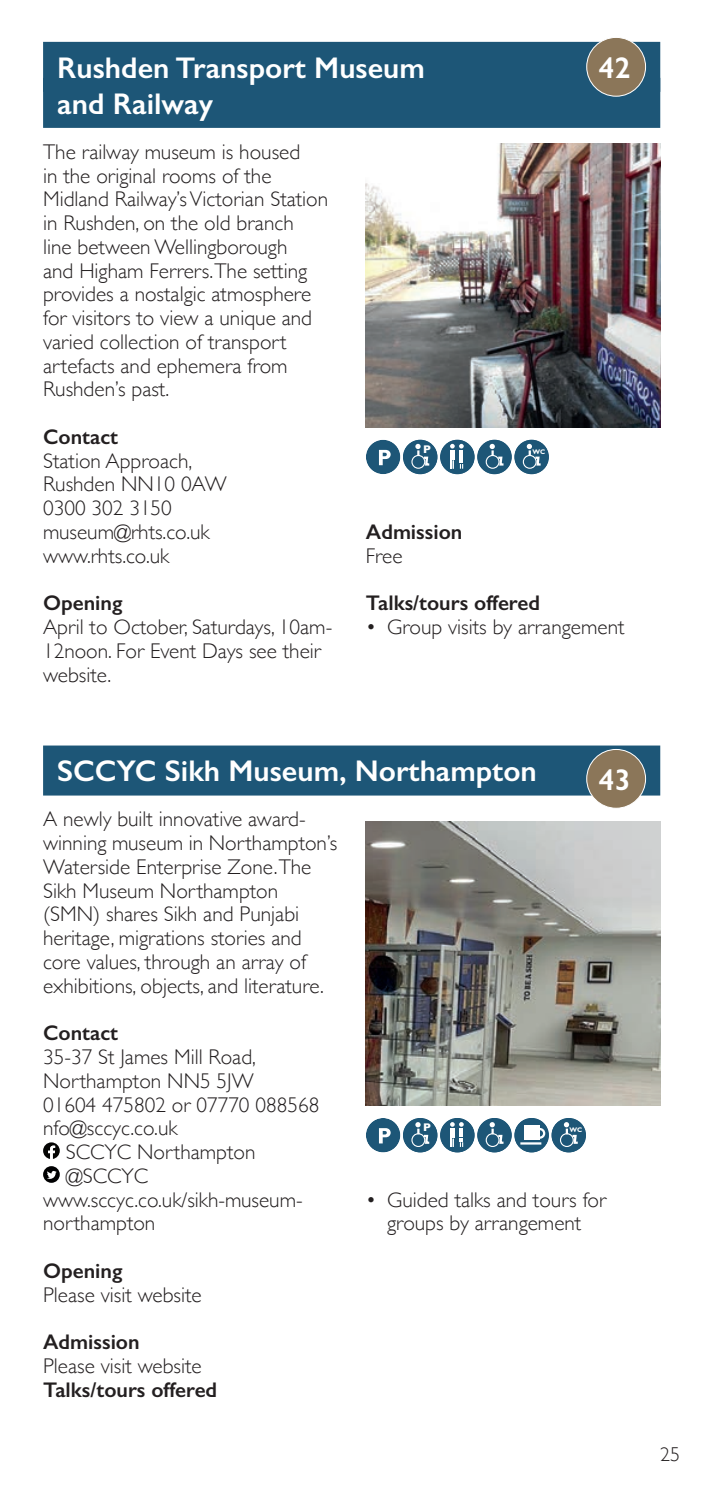
<style>
.page{position:relative;width:704px;height:1489px;background:#fff}
.page>*{position:absolute;margin:0;border:0;box-sizing:border-box;transform-origin:0 0}
.t1{font:600 30px/36px "Gill Sans";color:#fff}
.t2{font:300 21.25px/23.8px "Gill Sans";color:#231f20}
.t3{font:600 21.25px "Gill Sans";color:#231f20}
.t4{font:300 20px "Gill Sans";color:#231f20}
.t5{font:700 11.25px "Gill Sans";color:#fff}
.t6{font:700 6.75px "Gill Sans";color:#fff}
</style>
<div class="page">
<div style="left:43px;top:745px;width:617px;height:50px;background:#1d5677"></div>
<svg style="left:43px;top:1142px;width:17px;height:17px"></svg>
<svg style="left:43px;top:1166px;width:17px;height:16px"></svg>
<svg style="left:47px;top:1170px;width:10px;height:8px"></svg>
<div style="left:43px;top:42px;width:617px;height:50px;background:#1d5677"></div>
<div style="left:43px;top:78px;width:617px;height:50px;background:#1d5677"></div>
<div style="left:586px;top:37px;width:59px;height:59px;background:#8b7659;border-radius:50%"></div>
<div style="left:586px;top:37px;width:59px;height:60px;border:1px solid #fff;border-radius:50%"></div>
<div style="left:440px;top:440px;width:34px;height:34px;background:#1d5677;border-radius:50%"></div>
<svg style="left:450px;top:444px;width:13px;height:24px"></svg>
<div style="left:477px;top:440px;width:34px;height:34px;background:#1d5677;border-radius:50%"></div>
<div style="left:485px;top:455px;width:14px;height:14px;border:1px solid #fff;border-radius:50%"></div>
<svg style="left:489px;top:444px;width:15px;height:22px"></svg>
<div style="left:403px;top:440px;width:34px;height:34px;background:#1d5677;border-radius:50%"></div>
<div style="left:411px;top:455px;width:14px;height:14px;border:1px solid #fff;border-radius:50%"></div>
<svg style="left:415px;top:444px;width:15px;height:23px"></svg>
<div style="left:514px;top:440px;width:34px;height:34px;background:#1d5677;border-radius:50%"></div>
<div style="left:522px;top:455px;width:14px;height:14px;border:1px solid #fff;border-radius:50%"></div>
<svg style="left:526px;top:444px;width:15px;height:23px"></svg>
<svg style="left:366px;top:440px;width:34px;height:34px"></svg>
<img style="left:365px;top:144px;width:295px;height:283px">
<div style="left:586px;top:749px;width:59px;height:59px;background:#8b7659;border-radius:50%"></div>
<div style="left:586px;top:749px;width:59px;height:59px;border:1px solid #fff;border-radius:50%"></div>
<div style="left:440px;top:1117px;width:34px;height:35px;background:#1d5677;border-radius:50%"></div>
<svg style="left:450px;top:1122px;width:13px;height:24px"></svg>
<div style="left:514px;top:1117px;width:34px;height:35px;background:#1d5677;border-radius:50%"></div>
<div style="left:524px;top:1125px;width:15px;height:15px;background:#fff"></div>
<svg style="left:520px;top:1126px;width:26px;height:19px"></svg>
<div style="left:477px;top:1117px;width:34px;height:35px;background:#1d5677;border-radius:50%"></div>
<div style="left:485px;top:1133px;width:14px;height:13px;border:1px solid #fff;border-radius:50%"></div>
<svg style="left:489px;top:1122px;width:15px;height:22px"></svg>
<div style="left:403px;top:1117px;width:34px;height:35px;background:#1d5677;border-radius:50%"></div>
<div style="left:411px;top:1133px;width:14px;height:13px;border:1px solid #fff;border-radius:50%"></div>
<svg style="left:415px;top:1122px;width:15px;height:22px"></svg>
<div style="left:551px;top:1117px;width:34px;height:35px;background:#1d5677;border-radius:50%"></div>
<div style="left:559px;top:1133px;width:14px;height:13px;border:1px solid #fff;border-radius:50%"></div>
<svg style="left:563px;top:1122px;width:15px;height:22px"></svg>
<svg style="left:366px;top:1118px;width:34px;height:34px"></svg>
<img style="left:365px;top:822px;width:295px;height:283px">
<h1 class="t1" style="left:598px;top:49px;width:33px">42</h1>
<h1 class="t1" style="left:57px;top:49px;width:369px">Rushden Transport Museum and Railway</h1>
<p class="t2" style="left:43px;top:139px;width:286px">The railway museum is housed<br>in the original rooms of the<br>Midland Railway’s Victorian Station in Rushden, on the old branch<br>line between Wellingborough<br>and Higham Ferrers.The setting provides a nostalgic atmosphere for visitors to view a unique and varied collection of transport artefacts and ephemera from<br>Rushden’s past.</p>
<p class="t3" style="left:43px;top:424px;width:76px">Contact</p>
<p class="t2" style="left:43px;top:448px;width:185px">Station Approach,<br>Rushden NN10 0AW<br>0300 302 3150 museum@rhts.co.uk www.rhts.co.uk</p>
<p class="t3" style="left:43px;top:590px;width:81px">Opening</p>
<p class="t2" style="left:43px;top:614px;width:290px">April to October, Saturdays, 10am-<br>12noon. For Event Days see their website.</p>
<p class="t5" style="left:423px;top:440px;width:9px">P</p>
<p class="t6" style="left:532px;top:447px;width:14px">WC</p>
<p class="t3" style="left:366px;top:519px;width:98px">Admission</p>
<p class="t2" style="left:366px;top:543px;width:38px">Free</p>
<p class="t3" style="left:366px;top:590px;width:176px">Talks/tours offered</p>
<p class="t2" style="left:366px;top:614px;width:260px">• Group visits by arrangement</p>
<h1 class="t1" style="left:57px;top:753px;width:481px">SCCYC Sikh Museum, Northampton</h1>
<p class="t2" style="left:43px;top:806px;width:296px">A newly built innovative award&shy;winning museum in Northampton’s<br>Waterside Enterprise Zone.The<br>Sikh Museum Northampton (SMN) shares Sikh and Punjabi heritage, migrations stories and core values, through an array of exhibitions, objects, and literature.</p>
<p class="t3" style="left:43px;top:1020px;width:76px">Contact</p>
<p class="t2" style="left:43px;top:1044px;width:214px">35-37 St James Mill Road,</p>
<p class="t2" style="left:43px;top:1068px;width:212px">Northampton NN5 5JW</p>
<p class="t2" style="left:43px;top:1091px;width:277px">01604 475802 or 07770 088568</p>
<p class="t2" style="left:43px;top:1115px;width:136px">nfo@sccyc.co.uk</p>
<p class="t2" style="left:66px;top:1139px;width:191px">SCCYC Northampton</p>
<p class="t2" style="left:66px;top:1162px;width:84px">@SCCYC</p>
<p class="t2" style="left:43px;top:1186px;width:261px">www.sccyc.co.uk/sikh-museum-</p>
<p class="t2" style="left:43px;top:1210px;width:114px">northampton</p>
<p class="t3" style="left:43px;top:1257px;width:81px">Opening</p>
<p class="t2" style="left:43px;top:1281px;width:160px">Please visit website</p>
<p class="t3" style="left:43px;top:1328px;width:98px">Admission</p>
<p class="t2" style="left:43px;top:1352px;width:160px">Please visit website</p>
<p class="t3" style="left:43px;top:1376px;width:176px">Talks/tours offered</p>
<h1 class="t1" style="left:598px;top:761px;width:33px">43</h1>
<p class="t5" style="left:423px;top:1118px;width:9px">P</p>
<p class="t6" style="left:569px;top:1125px;width:14px">WC</p>
<p class="t2" style="left:366px;top:1186px;width:242px;text-align:center">• Guided talks and tours for groups by arrangement</p>
<p class="t4" style="left:660px;top:1438px;width:21px">25</p>
</div>
